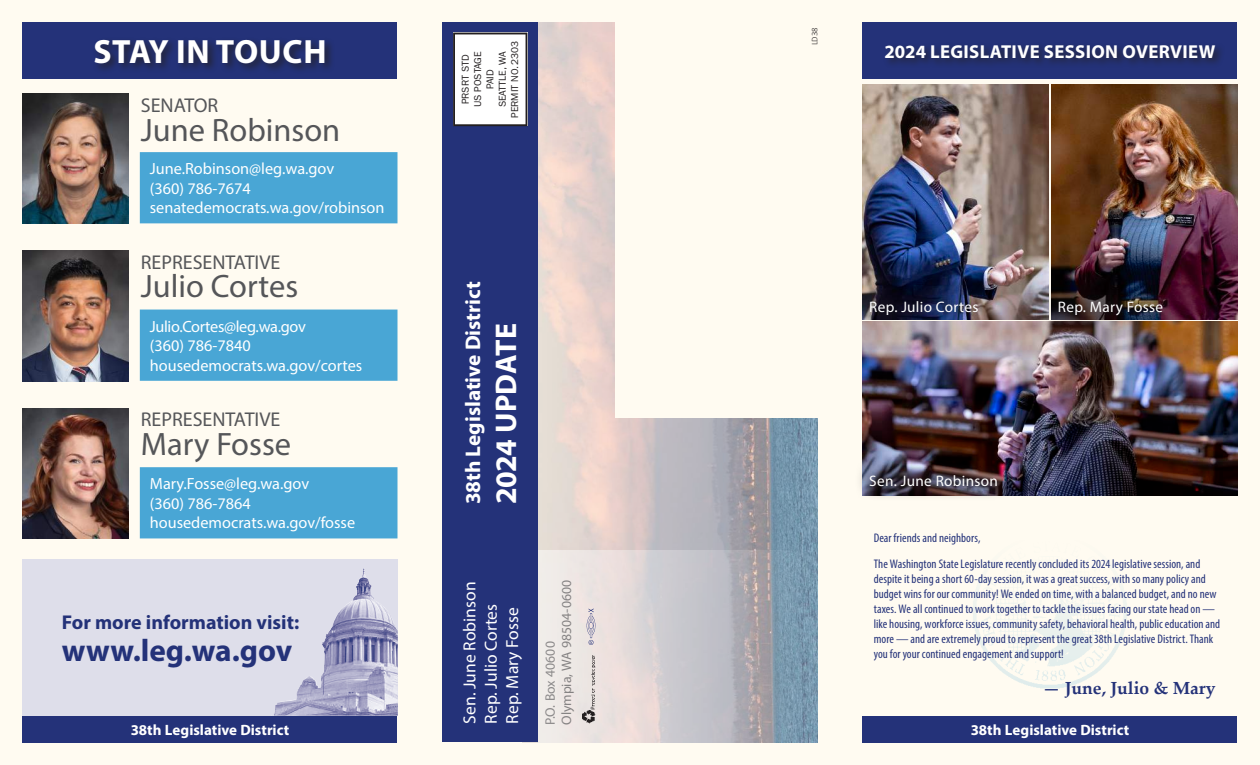
<style>
.page{position:relative;width:1260px;height:765px;background:#fffbf1}
.page>*{position:absolute;margin:0;border:0;box-sizing:border-box;transform-origin:0 0}
.t1{font:700 33.75px "Myriad Pro";letter-spacing:.02em;color:#fff}
.t2{font:32.5px "Myriad Pro";color:#555659}
.t3{font:700 31.25px "Myriad Pro";color:#243279}
.t4{font:700 30px "Myriad Pro";letter-spacing:-.01em;color:#fff}
.t5{font:700 21.25px "Myriad Pro";letter-spacing:-.005em;color:#fff}
.t6{font:20px "Myriad Pro";color:#555659}
.t7{font:700 20px "Myriad Pro";color:#243279}
.t8{font:700 18.75px "Myriad Pro";letter-spacing:.02em;color:#fff}
.t9{font:17.5px/21.2px "Myriad Pro";color:#fff}
.t10{font:700 17.5px "Palatino Linotype";color:#243279}
.t11{font:16.25px/19.5px "Myriad Pro";color:#fff}
.t12{font:15.25px "Myriad Pro";letter-spacing:.02em;color:#fff}
.t13{font:700 15px "Myriad Pro";color:#fff}
.t14{font:13.75px/16.5px "Myriad Pro";letter-spacing:.005em;color:#231f20}
.t15{font:condensed 12.5px/15px "Myriad Pro";letter-spacing:.005em;color:#243279}
.t16{font:10px/12.4px "ITC Franklin Gothic Std";color:#231f20;text-align:center}
.t17{font:300 8.75px "Calibri";color:#231f20}
</style>
<div class="page">
<img style="left:972px;top:586px;width:155px;height:103px">
<div style="left:862px;top:22px;width:376px;height:57px;background:#243279"></div>
<div style="left:882px;top:42px;width:343px;height:26px;background:#231f20;opacity:.75"></div>
<div style="left:862px;top:716px;width:376px;height:26px;background:#243279"></div>
<div style="left:22px;top:716px;width:376px;height:26px;background:#243279"></div>
<img style="left:522px;top:22px;width:296px;height:721px">
<div style="left:442px;top:22px;width:96px;height:720px;background:#243279"></div>
<svg style="left:538px;top:550px;width:280px;height:192px;background:#c3c4c9"></svg>
<div style="left:615px;top:16px;width:206px;height:402px;background:#fffbf1"></div>
<img style="left:862px;top:85px;width:187px;height:234px">
<img style="left:1051px;top:85px;width:186px;height:234px">
<img style="left:862px;top:321px;width:376px;height:175px">
<img style="left:860px;top:460px;width:152px;height:37px">
<img style="left:1044px;top:287px;width:133px;height:42px">
<img style="left:862px;top:292px;width:126px;height:32px">
<div style="left:22px;top:22px;width:376px;height:57px;background:#243279"></div>
<div style="left:92px;top:37px;width:243px;height:37px;background:#231f20;opacity:.75"></div>
<div style="left:140px;top:152px;width:258px;height:71px;background:#49a6d5"></div>
<img style="left:22px;top:94px;width:107px;height:129px">
<div style="left:140px;top:467px;width:258px;height:71px;background:#49a6d5"></div>
<img style="left:22px;top:408px;width:107px;height:130px">
<div style="left:140px;top:310px;width:258px;height:71px;background:#49a6d5"></div>
<img style="left:22px;top:251px;width:107px;height:130px">
<div style="left:22px;top:559px;width:376px;height:157px;background:#dedeea"></div>
<img style="left:348px;top:575px;width:15px;height:30px">
<svg style="left:453px;top:33px;width:74px;height:93px;background:#ededed"></svg>
<img style="left:582px;top:648px;width:13px;height:76px">
<svg style="left:587px;top:609px;width:8px;height:36px"></svg>
<h1 class="t1" style="left:93px;top:30px;width:235px">STAY IN TOUCH</h1>
<h3 class="t6" style="left:141px;top:93px;width:79px">SENATOR</h3>
<h2 class="t2" style="left:141px;top:110px;width:201px">June Robinson</h2>
<h3 class="t11" style="left:150px;top:159px;width:236px">June.Robinson@leg.wa.gov<br>(360) 786-7674 senatedemocrats.wa.gov/robinson</h3>
<p class="t16" style="left:459px;top:118px;width:79px;rotate:-90deg">PRSRT STD<br>US POSTAGE<br>PAID<br>SEATTLE, WA<br>PERMIT NO. 2303</p>
<p class="t17" style="left:809px;top:45px;width:20px;rotate:-90deg">LD38</p>
<h3 class="t8" style="left:884px;top:39px;width:332px">2024 LEGISLATIVE SESSION OVERVIEW</h3>
<h3 class="t6" style="left:141px;top:249px;width:141px">REPRESENTATIVE</h3>
<h2 class="t2" style="left:141px;top:266px;width:159px">Julio Cortes</h2>
<h3 class="t5" style="left:459px;top:504px;width:224px;rotate:-90deg">38th Legislative District</h3>
<p class="t12" style="left:869px;top:298px;width:111px">Rep. Julio Cortes</p>
<p class="t12" style="left:1058px;top:298px;width:107px">Rep. Mary Fosse</p>
<h3 class="t11" style="left:150px;top:316px;width:214px">Julio.Cortes@leg.wa.gov<br>(360) 786-7840 housedemocrats.wa.gov/cortes</h3>
<h3 class="t4" style="left:487px;top:504px;width:183px;rotate:-90deg">2024 UPDATE</h3>
<h3 class="t6" style="left:141px;top:407px;width:141px">REPRESENTATIVE</h3>
<h2 class="t2" style="left:141px;top:424px;width:152px">Mary Fosse</h2>
<p class="t12" style="left:869px;top:471px;width:130px">Sen. June Robinson</p>
<h3 class="t11" style="left:150px;top:474px;width:207px">Mary.Fosse@leg.wa.gov<br>(360) 786-7864 housedemocrats.wa.gov/fosse</h3>
<p class="t15" style="left:874px;top:524px;width:328px;line-height:26.2px">Dear friends and neighbors,<br>The Washington State Legislature recently concluded its 2024 legislative session, and</p>
<p class="t15" style="left:874px;top:571px;width:348px">despite it being a short 60-day session, it was a great success, with so many policy and budget wins for our community! We ended on time, with a balanced budget, and no new taxes. We all continued to work together to tackle the issues facing our state head on — like housing, workforce issues, community safety, behavioral health, public education and more — and are extremely proud to represent the great 38th Legislative District. Thank you for your continued engagement and support!</p>
<h3 class="t10" style="left:1043px;top:676px;width:174px">— June, Julio &amp; Mary</h3>
<h3 class="t9" style="left:459px;top:724px;width:143px;rotate:-90deg">Sen. June Robinson<br>Rep. Julio Cortes<br>Rep. Mary Fosse</h3>
<p class="t14" style="left:542px;top:725px;width:147px;rotate:-90deg">P.O. Box 40600<br>Olympia, WA 98504-0600</p>
<h3 class="t7" style="left:62px;top:609px;width:239px">For more information visit:</h3>
<h3 class="t3" style="left:62px;top:631px;width:232px">www.leg.wa.gov</h3>
<p class="t13" style="left:131px;top:720px;width:160px">38th Legislative District</p>
<p class="t13" style="left:971px;top:720px;width:160px">38th Legislative District</p>
</div>
